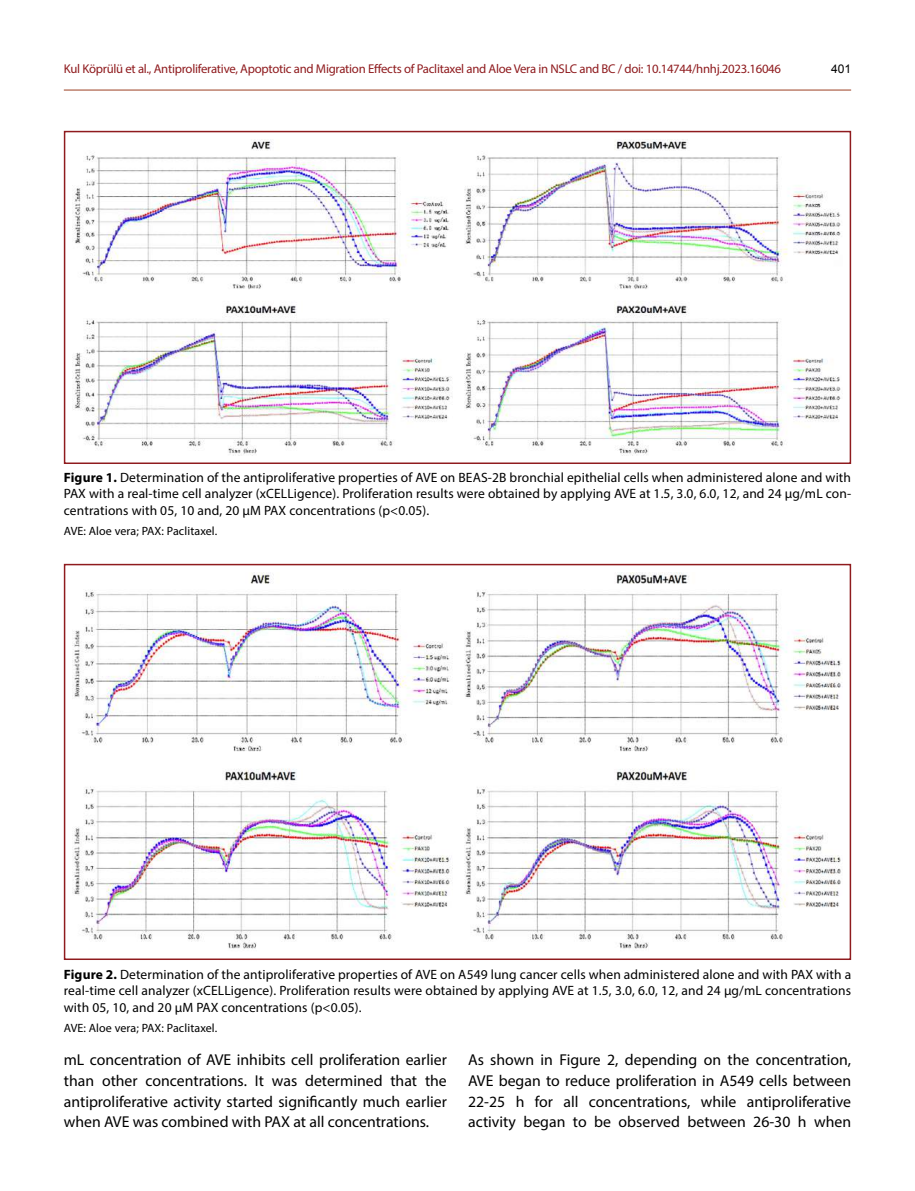
<style>
.page{position:relative;width:915px;height:1191px;background:#fff}
.page>*{position:absolute;margin:0;border:0;box-sizing:border-box;transform-origin:0 0}
.t1{font:15.75px/20.5px "Myriad Pro";color:#000;text-align:justify}
.t2{font:13.5px/16.5px "Myriad Pro";letter-spacing:.01em;color:#000;text-align:justify}
.t3{font:12.75px "Myriad Pro";letter-spacing:-.02em;color:#8f1b1e}
.t4{font:12px "Myriad Pro";letter-spacing:.01em;color:#000}
.t5{font:12px "Arial";color:#000}
.s1{font-weight:700}
</style>
<div class="page">
<hr style="left:64px;top:89px;width:786px;height:2px;background:#bd7f6c">
<div style="left:64px;top:131px;width:786px;height:333px;border:2px solid #8f1b1e"></div>
<img style="left:72px;top:139px;width:769px;height:316px">
<div style="left:64px;top:564px;width:786px;height:396px;border:2px solid #8f1b1e"></div>
<img style="left:72px;top:572px;width:769px;height:377px">
<p class="t3" style="left:64px;top:61px;width:718px">Kul Köprülü et al., Antiproliferative, Apoptotic and Migration Effects of Paclitaxel and Aloe Vera in NSLC and BC / doi: 10.14744/hnhj.2023.16046</p>
<p class="t5" style="left:830px;top:60px;width:22px">401</p>
<p class="t2" style="left:64px;top:468px;width:788px"><span class="s1">Figure 1.</span> Determination of the antiproliferative properties of AVE on BEAS-2B bronchial epithelial cells when administered alone and with PAX with a real-time cell analyzer (xCELLigence). Proliferation results were obtained by applying AVE at 1.5, 3.0, 6.0, 12, and 24 µg/mL con&shy;centrations with 05, 10 and, 20 µM PAX concentrations (p&lt;0.05).</p>
<p class="t4" style="left:64px;top:524px;width:155px">AVE: Aloe vera; PAX: Paclitaxel.</p>
<p class="t2" style="left:64px;top:965px;width:788px"><span class="s1">Figure 2.</span> Determination of the antiproliferative properties of AVE on A549 lung cancer cells when administered alone and with PAX with a real-time cell analyzer (xCELLigence). Proliferation results were obtained by applying AVE at 1.5, 3.0, 6.0, 12, and 24 µg/mL concentrations with 05, 10, and 20 µM PAX concentrations (p&lt;0.05).</p>
<p class="t4" style="left:64px;top:1021px;width:155px">AVE: Aloe vera; PAX: Paclitaxel.</p>
<p class="t1" style="left:64px;top:1049px;width:384px">mL concentration of AVE inhibits cell proliferation earlier than other concentrations. It was determined that the antiproliferative activity started significantly much earlier when AVE was combined with PAX at all concentrations.</p>
<p class="t1" style="left:468px;top:1049px;width:384px">As shown in Figure 2, depending on the concentration, AVE began to reduce proliferation in A549 cells between 22-25 h for all concentrations, while antiproliferative activity began to be observed between 26-30 h when</p>
</div>
